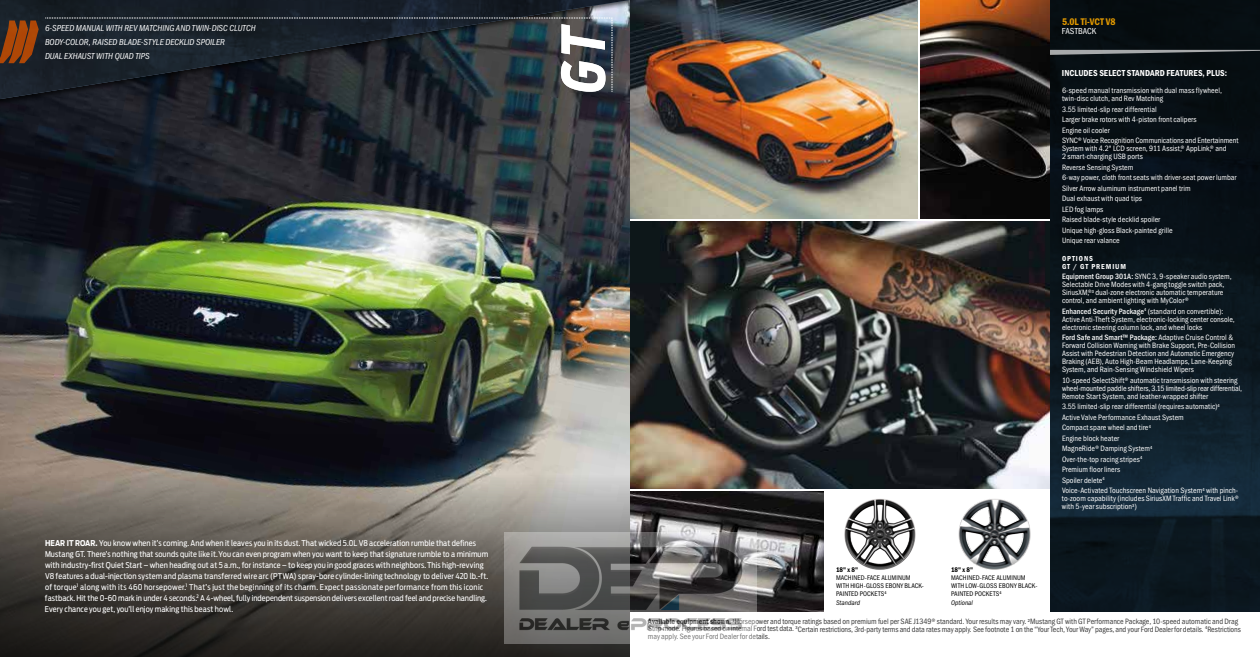
<style>
.page{position:relative;width:1260px;height:657px;background:#fff}
.page>*{position:absolute;margin:0;border:0;box-sizing:border-box;transform-origin:0 0}
.t1{font:italic 700 58.8px "Ford Antenna Cond";color:#fff;scale:.9 1}
.t2{font:10px "ITC Franklin Gothic Std Dm Cd";letter-spacing:.005em;color:#e29900}
.t3{font:italic condensed 9px "ITC Franklin Gothic Std";letter-spacing:.005em;color:#fff}
.t4{font:9px "ITC Franklin Gothic Std Dm Cd";letter-spacing:.005em;color:#fff}
.t5{font:condensed 9px "ITC Franklin Gothic Std";color:#fff}
.t6{font:condensed 8px/8px "ITC Franklin Gothic Std";letter-spacing:.005em;color:#fff}
.t7{font:8px/11px "Ford Antenna Cond";letter-spacing:.01em;color:#fff}
.t8{font:condensed 8px/7.5px "ITC Franklin Gothic Std";letter-spacing:-.01em;color:#3a3a3a}
.t9{font:7.5px/8px "ITC Franklin Gothic Std Dm Cd";letter-spacing:.12em;color:#fff}
.t10{font:condensed 7px/8px "ITC Franklin Gothic Std";letter-spacing:.01em;color:#000}
.t11{font:italic condensed 7px "ITC Franklin Gothic Std";letter-spacing:.005em;color:#000}
.s1{font-weight:700}
.s2{font-family:"ITC Franklin Gothic Std Dm Cd";font-stretch:normal}
.s3{font-weight:500}
</style>
<div class="page">
<img style="left:0;top:108px;width:630px;height:326px">
<img style="left:630px;top:0;width:288px;height:219px">
<img style="left:920px;top:0;width:130px;height:219px">
<img style="left:1050px;top:0;width:210px;height:612px">
<img style="left:630px;top:221px;width:420px;height:268px">
<img style="left:630px;top:491px;width:194px;height:121px">
<div style="left:0;top:0;width:638px;height:108px;background:#000;opacity:.75"></div>
<img style="left:0;top:0;width:630px;height:99px">
<svg style="left:44px;top:18px;width:568px;height:74px;background:#232a32"></svg>
<svg style="left:0;top:434px;width:630px;height:223px;background:#56534e"></svg>
<svg style="left:0;top:21px;width:41px;height:42px;background:#773914"></svg>
<svg style="left:1050px;top:50px;width:210px;height:5px"></svg>
<img style="left:958px;top:499px;width:73px;height:71px">
<img style="left:844px;top:499px;width:72px;height:71px">
<img style="left:504px;top:532px;width:252px;height:111px">
<p class="t3" style="left:45px;top:23px;width:212px">6-SPEED MANUAL WITH REV MATCHING AND TWIN-DISC CLUTCH</p>
<p class="t3" style="left:45px;top:37px;width:181px">BODY-COLOR, RAISED BLADE-STYLE DECKLID SPOILER</p>
<p class="t3" style="left:45px;top:51px;width:106px">DUAL EXHAUST WITH QUAD TIPS</p>
<p class="t7" style="left:45px;top:537px;width:445px"><span class="s1">HEAR IT ROAR.</span> You know when it’s coming. And when it leaves you in its dust. That wicked 5.0L V8 acceleration rumble that defines Mustang GT. There’s nothing that sounds quite like it. You can even program when you want to keep that signature rumble to a minimum with industry-first Quiet Start – when heading out at 5 a.m., for instance – to keep you in good graces with neighbors. This high-revving V8 features a dual-injection system and plasma transferred wire arc (PTWA) spray-bore cylinder-lining technology to deliver 420 lb.-ft. of torque<sup>1</sup> along with its 460 horsepower.<sup>1</sup> That’s just the beginning of its charm. Expect passionate performance from this iconic fastback. Hit the 0–60 mark in under 4 seconds.<sup>2</sup> A 4-wheel, fully independent suspension delivers excellent road feel and precise handling.<br>Every chance you get, you’ll enjoy making this beast howl.</p>
<h2 class="t1" style="left:531px;top:92px;width:77px;rotate:-90deg">GT</h2>
<p class="t10" style="left:836px;top:566px;width:89px"><span class="s2">18" x 8"<br></span>MACHINED-FACE ALUMINUM<br>WITH HIGH-GLOSS EBONY BLACK-<br>PAINTED POCKETS<sup>4</sup></p>
<p class="t11" style="left:836px;top:599px;width:26px">Standard</p>
<p class="t10" style="left:951px;top:566px;width:88px"><span class="s2">18" x 8"<br></span>MACHINED-FACE ALUMINUM<br>WITH LOW-GLOSS EBONY BLACK-<br>PAINTED POCKETS<sup>4</sup></p>
<p class="t11" style="left:951px;top:599px;width:24px">Optional</p>
<h3 class="t2" style="left:1062px;top:16px;width:55px">5.0L Ti-VCT V8</h3>
<h3 class="t5" style="left:1062px;top:26px;width:36px">FASTBACK</h3>
<h4 class="t4" style="left:1062px;top:68px;width:167px">INCLUDES SELECT STANDARD FEATURES, PLUS:</h4>
<p class="t6" style="left:1062px;top:87px;width:161px">6-speed manual transmission with dual mass flywheel, twin-disc clutch, and Rev Matching</p>
<p class="t6" style="left:1062px;top:105px;width:96px">3.55 limited-slip rear differential</p>
<p class="t6" style="left:1062px;top:116px;width:136px">Larger brake rotors with 4-piston front calipers</p>
<p class="t6" style="left:1062px;top:126px;width:49px">Engine oil cooler</p>
<p class="t6" style="left:1062px;top:137px;width:178px">SYNC® Voice Recognition Communications and Entertainment<br>System with 4.2" LCD screen, 911 Assist,® AppLink,® and<br>2 smart-charging USB ports</p>
<p class="t6" style="left:1062px;top:163px;width:73px">Reverse Sensing System</p>
<p class="t6" style="left:1062px;top:174px;width:176px">6-way power, cloth front seats with driver-seat power lumbar</p>
<p class="t6" style="left:1062px;top:184px;width:130px">Silver Arrow aluminum instrument panel trim</p>
<p class="t6" style="left:1062px;top:195px;width:82px">Dual exhaust with quad tips</p>
<p class="t6" style="left:1062px;top:205px;width:43px">LED fog lamps</p>
<p class="t6" style="left:1062px;top:216px;width:100px">Raised blade-style decklid spoiler</p>
<p class="t6" style="left:1062px;top:226px;width:112px">Unique high-gloss Black-painted grille</p>
<p class="t6" style="left:1062px;top:237px;width:59px">Unique rear valance</p>
<h4 class="t9" style="left:1062px;top:255px;width:66px">OPTIONS<br>GT / GT PREMIUM</h4>
<p class="t6" style="left:1062px;top:273px;width:171px"><span class="s3">Equipment Group 301A:</span> SYNC 3, 9-speaker audio system, Selectable Drive Modes with 4-gang toggle switch pack, SiriusXM,®<sup>3</sup> dual-zone electronic automatic temperature control, and ambient lighting with MyColor®</p>
<p class="t6" style="left:1062px;top:307px;width:174px"><span class="s3">Enhanced Security Package</span><sup>4</sup> (standard on convertible):<br>Active Anti-Theft System, electronic-locking center console, electronic steering column lock, and wheel locks</p>
<p class="t6" style="left:1062px;top:334px;width:175px"><span class="s3">Ford Safe and Smart™ Package:</span> Adaptive Cruise Control &amp; Forward Collision Warning with Brake Support, Pre-Collision Assist with Pedestrian Detection and Automatic Emergency Braking (AEB), Auto High-Beam Headlamps, Lane-Keeping System, and Rain-Sensing Windshield Wipers</p>
<p class="t6" style="left:1062px;top:376px;width:181px">10-speed SelectShift® automatic transmission with steering wheel-mounted paddle shifters, 3.15 limited-slip rear differential,<br>Remote Start System, and leather-wrapped shifter</p>
<p class="t6" style="left:1062px;top:403px;width:159px">3.55 limited-slip rear differential (requires automatic)<sup>4</sup></p>
<p class="t6" style="left:1062px;top:413px;width:123px">Active Valve Performance Exhaust System</p>
<p class="t6" style="left:1062px;top:424px;width:90px">Compact spare wheel and tire<sup>4</sup></p>
<p class="t6" style="left:1062px;top:434px;width:59px">Engine block heater</p>
<p class="t6" style="left:1062px;top:445px;width:92px">MagneRide® Damping System<sup>4</sup></p>
<p class="t6" style="left:1062px;top:455px;width:82px">Over-the-top racing stripes<sup>4</sup></p>
<p class="t6" style="left:1062px;top:466px;width:60px">Premium floor liners</p>
<p class="t6" style="left:1062px;top:476px;width:44px">Spoiler delete<sup>4</sup></p>
<p class="t6" style="left:1062px;top:487px;width:179px;text-align:justify">Voice-Activated Touchscreen Navigation System<sup>4</sup> with pinch&shy;to-zoom capability (includes SiriusXM Traffic and Travel Link® with 5-year subscription<sup>3</sup>)</p>
<p class="t8" style="left:648px;top:618px;width:592px"><span class="s2">Available equipment shown.</span> <sup>1</sup>Horsepower and torque ratings based on premium fuel per SAE J1349® standard. Your results may vary. <sup>2</sup>Mustang GT with GT Performance Package, 10-speed automatic and Drag</p>
<p class="t8" style="left:648px;top:625px;width:594px">Strip mode. Figures based on internal Ford test data. <sup>3</sup>Certain restrictions, 3rd-party terms and data rates may apply. See footnote 1 on the “Your Tech, Your Way” pages, and your Ford Dealer for details. <sup>4</sup>Restrictions may apply. See your Ford Dealer for details.</p>
</div>
